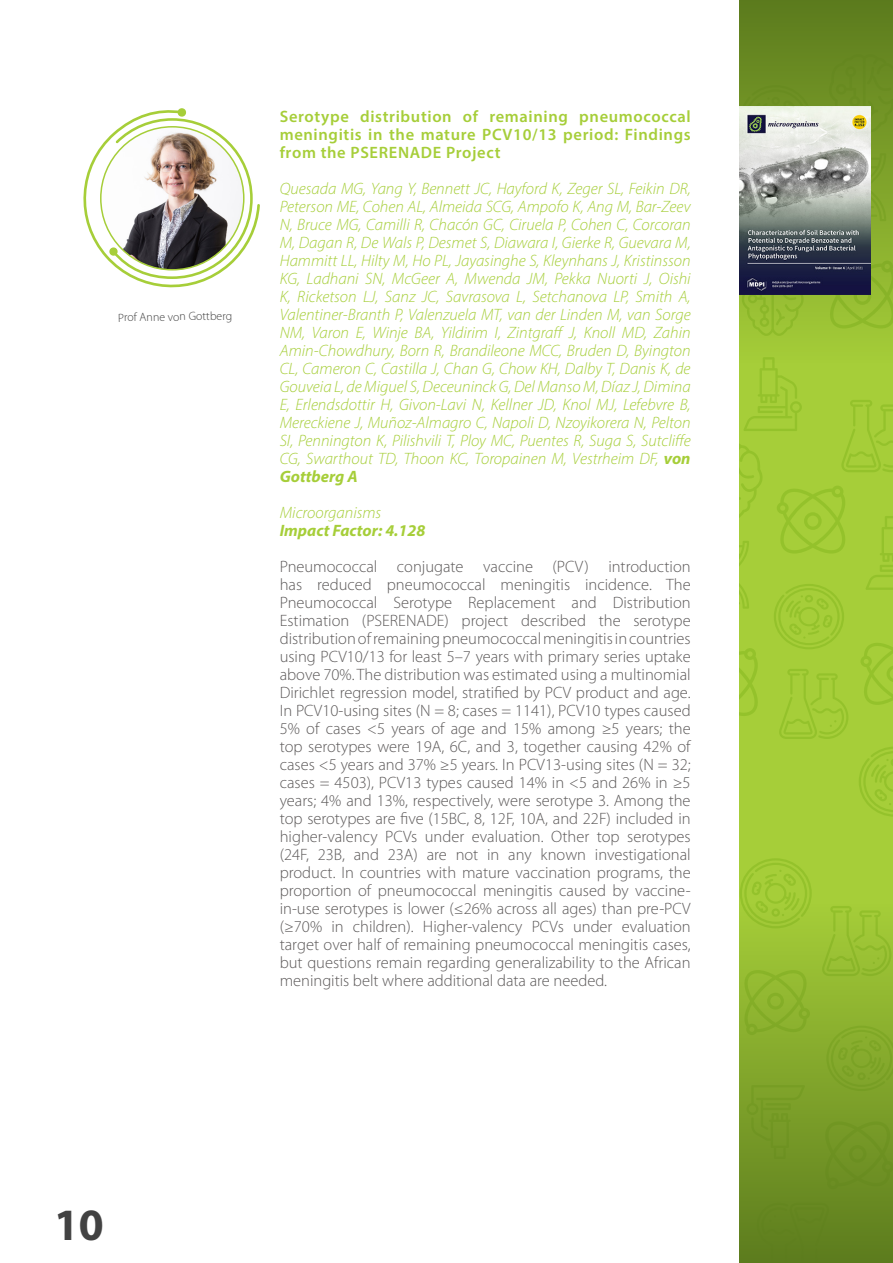
<style>
.page{position:relative;width:893px;height:1263px;background:#fff}
.page>*{position:absolute;margin:0;border:0;box-sizing:border-box;transform-origin:0 0}
.t1{font:700 45px "Myriad Pro";color:#424242}
.t2{font:300 16.5px/18px "Myriad Pro";color:#5d5a5a;text-align:justify}
.t3{font:italic 300 16.5px/18px "Myriad Pro";color:#a6ce39;text-align:justify}
.t4{font:600 16.5px/18px "Myriad Pro";letter-spacing:.04em;color:#a6ce39;text-align:justify}
.t5{font:italic 700 16.5px "Myriad Pro";color:#a6ce39}
.t6{font:300 12px "Myriad Pro";color:#424242}
.s1{font-weight:700}
</style>
<div class="page">
<div style="left:740px;top:0;width:153px;height:1263px;background:#a6ce39"></div>
<svg style="left:744px;top:363px;width:58px;height:68px"></svg>
<svg style="left:740px;top:858px;width:72px;height:46px"></svg>
<svg style="left:859px;top:747px;width:34px;height:70px"></svg>
<svg style="left:774px;top:584px;width:70px;height:65px"></svg>
<svg style="left:740px;top:444px;width:22px;height:73px"></svg>
<svg style="left:777px;top:486px;width:68px;height:67px"></svg>
<svg style="left:740px;top:648px;width:18px;height:68px"></svg>
<svg style="left:861px;top:643px;width:32px;height:62px"></svg>
<svg style="left:841px;top:400px;width:52px;height:72px"></svg>
<svg style="left:779px;top:669px;width:69px;height:70px"></svg>
<svg style="left:866px;top:516px;width:27px;height:74px"></svg>
<svg style="left:740px;top:541px;width:9px;height:68px"></svg>
<svg style="left:740px;top:0;width:153px;height:363px"></svg>
<div style="left:740px;top:904px;width:153px;height:359px;background:linear-gradient(to bottom,#a2cb36,#5c7c1d)"></div>
<img style="left:739px;top:107px;width:131px;height:188px">
<svg style="left:83px;top:108px;width:177px;height:180px"></svg>
<img style="left:101px;top:127px;width:143px;height:143px;border-radius:71px">
<p class="t6" style="left:118px;top:311px;width:116px;rotate:-1deg">Prof Anne von Gottberg</p>
<p class="t4" style="left:280px;top:107px;width:412px">Serotype distribution of remaining pneumococcal meningitis in the mature PCV10/13 period: Findings from the PSERENADE Project</p>
<p class="t3" style="left:280px;top:179px;width:412px">Quesada MG, Yang Y, Bennett JC, Hayford K, Zeger SL, Feikin DR, Peterson ME, Cohen AL, Almeida SCG, Ampofo K, Ang M, Bar-Zeev N, Bruce MG, Camilli R, Chacón GC, Ciruela P, Cohen C, Corcoran M, Dagan R, De Wals P, Desmet S, Diawara I, Gierke R, Guevara M, Hammitt LL, Hilty M, Ho PL, Jayasinghe S, Kleynhans J, Kristinsson KG, Ladhani SN, McGeer A, Mwenda JM, Pekka Nuorti J, Oishi K, Ricketson LJ, Sanz JC, Savrasova L, Setchanova LP, Smith A, Valentiner-Branth P, Valenzuela MT, van der Linden M, van Sorge NM, Varon E, Winje BA, Yildirim I, Zintgraff J, Knoll MD, Zahin Amin-Chowdhury, Born R, Brandileone MCC, Bruden D, Byington CL, Cameron C, Castilla J, Chan G, Chow KH, Dalby T, Danis K, de Gouveia L, de Miguel S, Deceuninck G, Del Manso M, Díaz J, Dimina E, Erlendsdottir H, Givon-Lavi N, Kellner JD, Knol MJ, Lefebvre B, Mereckiene J, Muñoz-Almagro C, Napoli D, Nzoyikorera N, Pelton SI, Pennington K, Pilishvili T, Ploy MC, Puentes R, Suga S, Sutcliffe CG, Swarthout TD, Thoon KC, Toropainen M, Vestrheim DF, <span class="s1">von Gottberg A</span></p>
<p class="t3" style="left:280px;top:503px;width:103px">Microorganisms</p>
<p class="t5" style="left:280px;top:519px;width:147px">Impact Factor: 4.128</p>
<p class="t2" style="left:280px;top:557px;width:412px">Pneumococcal conjugate vaccine (PCV) introduction has reduced pneumococcal meningitis incidence. The Pneumococcal Serotype Replacement and Distribution Estimation (PSERENADE) project described the serotype distribution of remaining pneumococcal meningitis in countries using PCV10/13 for least 5–7 years with primary series uptake above 70%. The distribution was estimated using a multinomial Dirichlet regression model, stratified by PCV product and age.<br>In PCV10-using sites (N = 8; cases = 1141), PCV10 types caused 5% of cases &lt;5 years of age and 15% among ≥5 years; the top serotypes were 19A, 6C, and 3, together causing 42% of cases &lt;5 years and 37% ≥5 years. In PCV13-using sites (N = 32; cases = 4503), PCV13 types caused 14% in &lt;5 and 26% in ≥5 years; 4% and 13%, respectively, were serotype 3. Among the top serotypes are five (15BC, 8, 12F, 10A, and 22F) included in higher-valency PCVs under evaluation. Other top serotypes (24F, 23B, and 23A) are not in any known investigational product. In countries with mature vaccination programs, the proportion of pneumococcal meningitis caused by vaccine&shy;in-use serotypes is lower (≤26% across all ages) than pre-PCV (≥70% in children). Higher-valency PCVs under evaluation target over half of remaining pneumococcal meningitis cases, but questions remain regarding generalizability to the African meningitis belt where additional data are needed.</p>
<h1 class="t1" style="left:54px;top:1195px;width:51px">10</h1>
</div>
